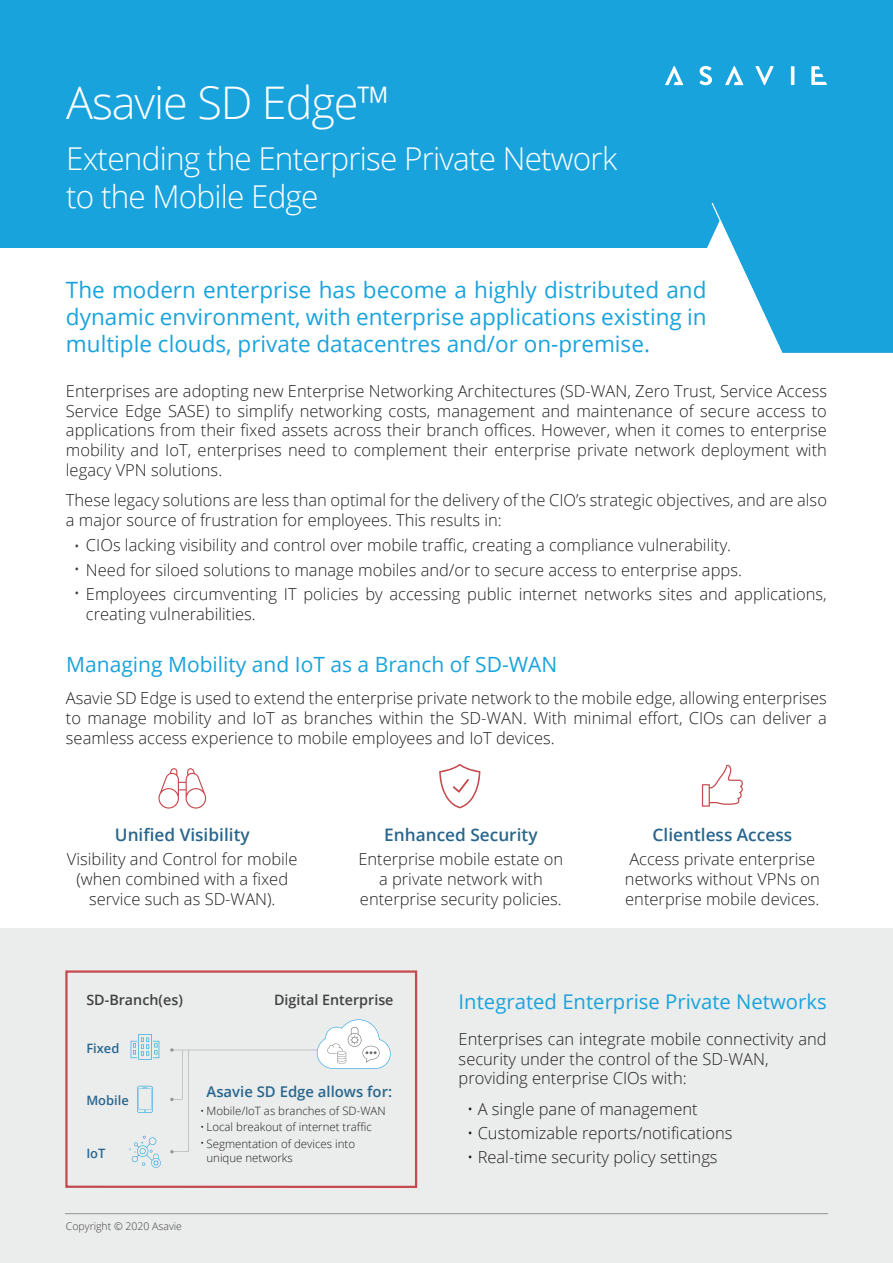
<style>
.page{position:relative;width:893px;height:1263px;background:#fff}
.page>*{position:absolute;margin:0;border:0;box-sizing:border-box;transform-origin:0 0}
.t1{font:300 45px "Open Sans";letter-spacing:-.025em;color:#fff}
.t2{font:300 31.5px/37.8px "Open Sans";letter-spacing:-.025em;color:#fff}
.t3{font:22.5px/27px "Open Sans";color:#19a3dd;text-align:justify}
.t4{font:21px "Open Sans";color:#19a3dd}
.t5{font:20.25px "Open Sans";color:#19a3dd}
.t6{font:600 17.25px "Open Sans";color:#28668d}
.t7{font:300 16.5px/19.8px "Open Sans";color:#231f20}
.t8{font:600 14.85px "Open Sans";color:#28668d}
.t9{font:600 14.25px "Open Sans";color:#414042}
.t10{font:600 12.9px "Open Sans";color:#28668d}
.t11{font:300 11.4px/16.6px "Open Sans";color:#231f20}
.t12{font:300 10.5px "Open Sans";color:#414042}
.s1{color:#414042}
</style>
<div class="page">
<svg style="left:0;top:0;width:893px;height:353px;fill:#19a3dd"></svg>
<svg style="left:711px;top:202px;width:74px;height:151px"></svg>
<div style="left:0;top:929px;width:893px;height:334px;background:#ebecec"></div>
<svg style="left:725px;top:66px;width:18px;height:19px"></svg>
<svg style="left:665px;top:66px;width:18px;height:19px"></svg>
<svg style="left:699px;top:66px;width:13px;height:19px"></svg>
<hr style="left:791px;top:66px;width:3px;height:19px;background:#fff">
<svg style="left:811px;top:66px;width:16px;height:19px"></svg>
<svg style="left:755px;top:66px;width:19px;height:19px"></svg>
<svg style="left:439px;top:764px;width:41px;height:44px"></svg>
<svg style="left:158px;top:768px;width:48px;height:40px"></svg>
<svg style="left:702px;top:765px;width:41px;height:42px"></svg>
<div style="left:65px;top:970px;width:352px;height:218px;border:2px solid #c44a4e"></div>
<svg style="left:129px;top:1136px;width:32px;height:32px"></svg>
<svg style="left:131px;top:1034px;width:28px;height:26px"></svg>
<svg style="left:137px;top:1086px;width:16px;height:27px"></svg>
<svg style="left:170px;top:1019px;width:221px;height:134px"></svg>
<hr style="left:65px;top:1213px;width:763px;height:1px;background:#939598">
<h1 class="t1" style="left:66px;top:84px;width:325px">Asavie SD Edge™</h1>
<h2 class="t2" style="left:66px;top:143px;width:553px">Extending the Enterprise Private Network to the Mobile Edge</h2>
<h3 class="t3" style="left:66px;top:279px;width:642px">The modern enterprise has become a highly distributed and dynamic environment, with enterprise applications existing in multiple clouds, private datacentres and/or on-premise.</h3>
<p class="t7" style="left:66px;top:383px;width:763px;text-align:justify">Enterprises are adopting new Enterprise Networking Architectures (SD-WAN, Zero Trust, Service Access Service Edge SASE) to simplify networking costs, management and maintenance of secure access to applications from their fixed assets across their branch offices. However, when it comes to enterprise mobility and IoT, enterprises need to complement their enterprise private network deployment with legacy VPN solutions.</p>
<p class="t7" style="left:66px;top:492px;width:763px">These legacy solutions are less than optimal for the delivery of the CIO’s strategic objectives, and are also a major source of frustration for employees. This results in:</p>
<p class="t7" style="left:74px;top:533px;width:754px;line-height:24.3px"><span class="s1">ï</span> CIOs lacking visibility and control over mobile traffic, creating a compliance vulnerability.<br><span class="s1">ï</span> Need for siloed solutions to manage mobiles and/or to secure access to enterprise apps.<br><span class="s1">ï</span> Employees circumventing IT policies by accessing public internet networks sites and applications,</p>
<p class="t7" style="left:86px;top:606px;width:171px">creating vulnerabilities.</p>
<p class="t4" style="left:66px;top:655px;width:493px">Managing Mobility and IoT as a Branch of SD-WAN</p>
<p class="t7" style="left:66px;top:690px;width:763px;text-align:justify">Asavie SD Edge is used to extend the enterprise private network to the mobile edge, allowing enterprises to manage mobility and IoT as branches within the SD-WAN. With minimal effort, CIOs can deliver a seamless access experience to mobile employees and IoT devices.</p>
<p class="t6" style="left:115px;top:822px;width:136px">Unified Visibility</p>
<p class="t7" style="left:67px;top:851px;width:232px;text-align:center">Visibility and Control for mobile (when combined with a fixed service such as SD-WAN).</p>
<p class="t6" style="left:384px;top:822px;width:155px">Enhanced Security</p>
<p class="t7" style="left:358px;top:851px;width:206px;text-align:center">Enterprise mobile estate on a private network with enterprise security policies.</p>
<p class="t6" style="left:653px;top:822px;width:141px">Clientless Access</p>
<p class="t7" style="left:625px;top:851px;width:196px">Access private enterprise networks without VPNs on enterprise mobile devices.</p>
<p class="t9" style="left:86px;top:990px;width:98px">SD-Branch(es)</p>
<p class="t10" style="left:86px;top:1040px;width:35px">Fixed</p>
<p class="t10" style="left:86px;top:1092px;width:44px">Mobile</p>
<p class="t10" style="left:86px;top:1145px;width:21px">IoT</p>
<p class="t9" style="left:274px;top:990px;width:121px">Digital Enterprise</p>
<p class="t8" style="left:207px;top:1081px;width:187px">Asavie SD Edge allows for:</p>
<p class="t11" style="left:200px;top:1103px;width:187px">ï Mobile/IoT as branches of SD-WAN ï Local breakout of internet traffic<br>ï Segmentation of devices into</p>
<p class="t11" style="left:207px;top:1150px;width:88px">unique networks</p>
<p class="t12" style="left:66px;top:1222px;width:118px">Copyright © 2020 Asavie</p>
<p class="t5" style="left:459px;top:994px;width:370px">Integrated Enterprise Private Networks</p>
<p class="t7" style="left:459px;top:1030px;width:370px">Enterprises can integrate mobile connectivity and security under the control of the SD-WAN, providing enterprise CIOs with:</p>
<p class="t7" style="left:467px;top:1098px;width:267px;line-height:24.3px">ï A single pane of management<br>ï Customizable reports/notifications ï Real-time security policy settings</p>
</div>
